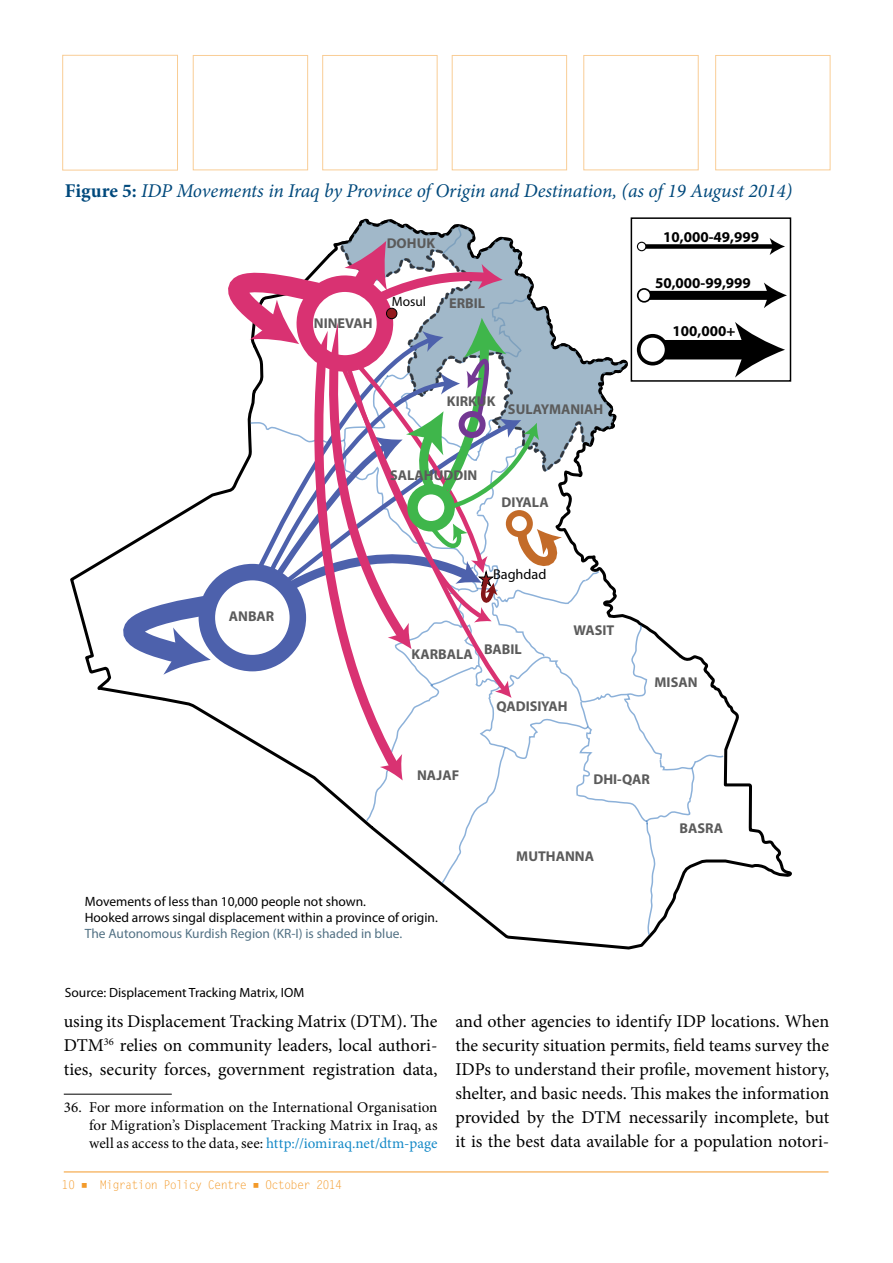
<style>
.page{position:relative;width:893px;height:1263px;background:#fff}
.page>*{position:absolute;margin:0;border:0;box-sizing:border-box;transform-origin:0 0}
.Box_Titile{font:italic 19.5px "Minion Pro";letter-spacing:-.01em;color:#00497c}
.Footnote_text{font:18px/24px "Minion Pro";color:#000;text-align:justify}
.Footnote_text-2{font:15px/18px "Minion Pro";letter-spacing:.01em;color:#000;text-align:justify}
.t1{font:700 15px "Myriad Pro";color:#000}
.t2{font:700 14.25px "Myriad Pro";color:#5b5b5b}
.t3{font:14.25px "Myriad Pro";color:#000}
.t4{font:13.5px/16.2px "Myriad Pro";color:#000}
.credit{font:13.35px "Myriad Pro";color:#000}
.t5{font:12px "Letter Gothic Std";letter-spacing:-.07em;color:#f39a2a}
.s1{font-weight:700;font-style:normal}
.s2{color:#527184}
.s3{color:#1489c7}
</style>
<div class="page">
<hr style="left:64px;top:1172px;width:764px;height:1px;background:#f39a2a">
<hr style="left:64px;top:1094px;width:108px;height:1px;background:#000">
<svg style="left:357px;top:219px;width:111px;height:8px"></svg>
<div style="left:641px;top:244px;width:133px;height:5px;background:#000"></div>
<svg style="left:770px;top:238px;width:15px;height:17px"></svg>
<div style="left:644px;top:291px;width:127px;height:9px;background:#000"></div>
<svg style="left:764px;top:282px;width:23px;height:26px"></svg>
<div style="left:652px;top:340px;width:98px;height:19px;background:#000"></div>
<svg style="left:735px;top:322px;width:50px;height:56px"></svg>
<div style="left:631px;top:217px;width:160px;height:165px;border:2px solid #000"></div>
<svg style="left:70px;top:227px;width:653px;height:708px"></svg>
<div style="left:386px;top:308px;width:11px;height:11px;background:#931a1d;border-radius:50%"></div>
<div style="left:386px;top:308px;width:11px;height:11px;border:1px solid #000;border-radius:50%"></div>
<p class="Box_Titile" style="left:65px;top:177px;width:729px"><span class="s1">Figure 5:</span> IDP Movements in Iraq by Province of Origin and Destination, (as of 19 August 2014)</p>
<p class="t1" style="left:663px;top:227px;width:97px">10,000-49,999</p>
<p class="t1" style="left:655px;top:273px;width:97px">50,000-99,999</p>
<p class="t1" style="left:673px;top:322px;width:64px">100,000+</p>
<p class="t2" style="left:387px;top:234px;width:50px">DOHUK</p>
<p class="t4" style="left:392px;top:293px;width:36px">Mosul</p>
<p class="t2" style="left:449px;top:294px;width:38px">ERBIL</p>
<p class="t2" style="left:314px;top:314px;width:60px">NINEVAH</p>
<p class="t2" style="left:447px;top:392px;width:50px">KIRKUK</p>
<p class="t2" style="left:508px;top:400px;width:97px">SULAYMANIAH</p>
<p class="t2" style="left:390px;top:466px;width:89px">SALAHUDDIN</p>
<p class="t2" style="left:502px;top:493px;width:49px">DIYALA</p>
<p class="t2" style="left:229px;top:607px;width:47px">ANBAR</p>
<p class="t3" style="left:493px;top:565px;width:55px">Baghdad</p>
<p class="t2" style="left:411px;top:645px;width:63px">KARBALA</p>
<p class="t2" style="left:484px;top:639px;width:39px">BABIL</p>
<p class="t2" style="left:574px;top:621px;width:42px">WASIT</p>
<p class="t2" style="left:496px;top:697px;width:73px">QADISIYAH</p>
<p class="t2" style="left:655px;top:673px;width:44px">MISAN</p>
<p class="t2" style="left:417px;top:766px;width:44px">NAJAF</p>
<p class="t4" style="left:85px;top:893px;width:355px">Movements of less than 10,000 people not shown.<br>Hooked arrows singal displacement within a province of origin.<br><span class="s2">The Autonomous Kurdish Region (KR-I) is shaded in blue.</span></p>
<p class="credit" style="left:65px;top:984px;width:241px">Source: Displacement Tracking Matrix, IOM</p>
<p class="t2" style="left:593px;top:770px;width:58px">DHI-QAR</p>
<p class="t2" style="left:516px;top:847px;width:79px">MUTHANNA</p>
<p class="t2" style="left:679px;top:819px;width:45px">BASRA</p>
<p class="Footnote_text" style="left:64px;top:1009px;width:375px">using its Displacement Tracking Matrix (DTM). The DTM<sup>36</sup> relies on community leaders, local authori&shy;ties, security forces, government registration data,</p>
<p class="Footnote_text-2" style="left:89px;top:1098px;width:350px;text-indent:-26px">36. For more information on the International Organisation for Migration’s Displacement Tracking Matrix in Iraq, as well as access to the data, see: <span class="s3">http://iomiraq.net/dtm-page</span></p>
<p class="t5" style="left:62px;top:1178px;width:282px">10 ■ Migration Policy Centre ■ October 2014</p>
<p class="Footnote_text" style="left:455px;top:1009px;width:375px">and other agencies to identify IDP locations. When the security situation permits, field teams survey the IDPs to understand their profile, movement history, shelter, and basic needs. This makes the information provided by the DTM necessarily incomplete, but it is the best data available for a population notori-</p>
</div>
